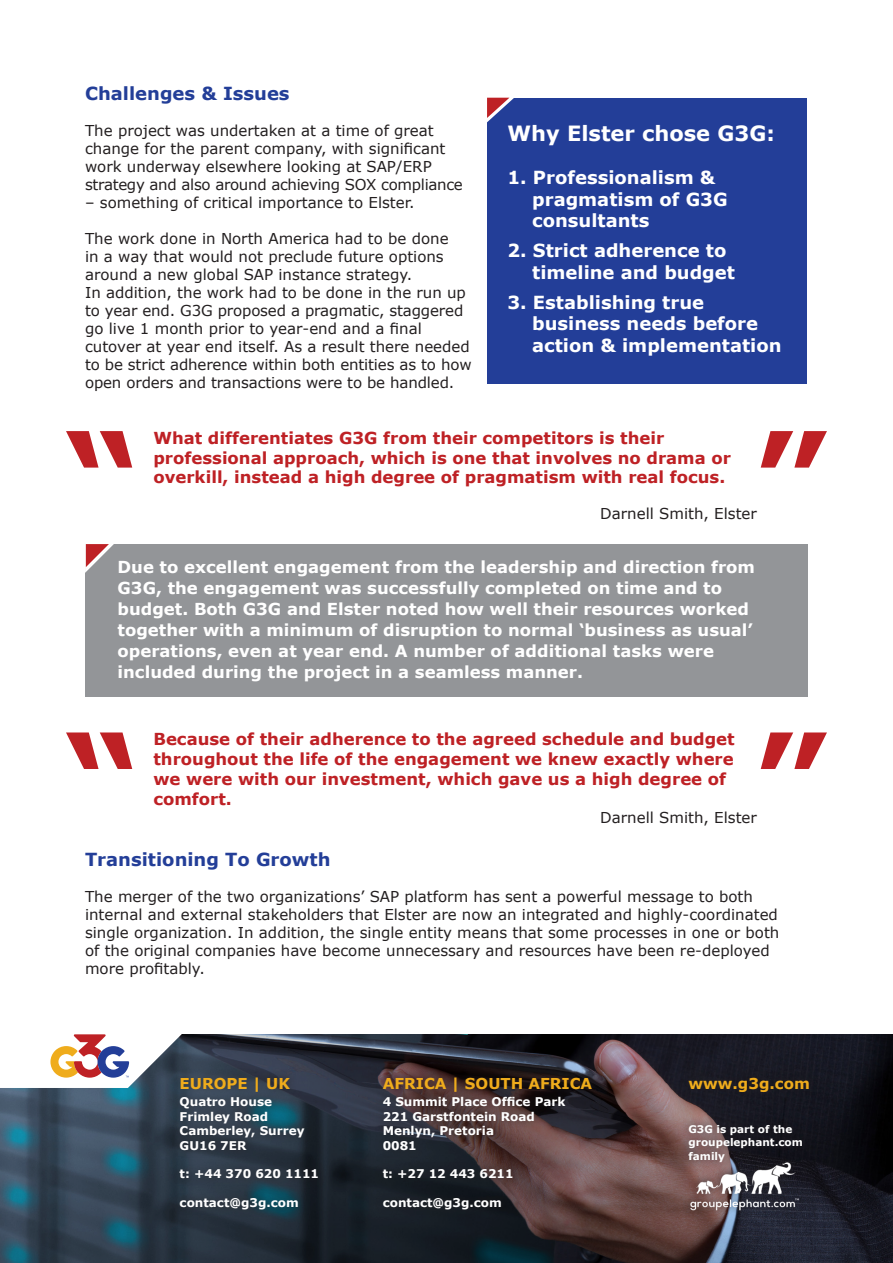
<style>
.page{position:relative;width:893px;height:1263px;background:#fff}
.page>*{position:absolute;margin:0;border:0;box-sizing:border-box;transform-origin:0 0}
.t1{font:700 21px "Verdana";color:#fff}
.t2{font:700 18px "Verdana";color:#fff}
.t3{font:700 18px "Verdana";color:#233e98}
.t4{font:700 16.5px/21px "Verdana";color:#fff}
.t5{font:700 16.5px/19.8px "Verdana";color:#be2125}
.t6{font:15px/18px "Verdana";color:#231f20}
.t7{font:700 15px "Verdana";color:#efac1c}
.t8{font:700 12px "Verdana";color:#fff}
.t9{font:700 10.5px "Verdana";color:#fff}
</style>
<div class="page">
<svg style="left:0;top:1034px;width:893px;height:229px;background:#2e323c"></svg>
<svg style="left:0;top:1034px;width:199px;height:54px"></svg>
<svg style="left:66px;top:431px;width:66px;height:37px"></svg>
<svg style="left:761px;top:431px;width:66px;height:37px"></svg>
<svg style="left:66px;top:732px;width:66px;height:37px"></svg>
<svg style="left:761px;top:732px;width:66px;height:37px"></svg>
<div style="left:487px;top:98px;width:320px;height:285px;background:#233e98"></div>
<svg style="left:487px;top:97px;width:27px;height:26px"></svg>
<div style="left:86px;top:544px;width:722px;height:153px;background:#939598"></div>
<svg style="left:85px;top:544px;width:29px;height:29px"></svg>
<div style="left:172px;top:1068px;width:154px;height:150px;background:#231f20;opacity:.75"></div>
<div style="left:375px;top:1068px;width:225px;height:150px;background:#231f20;opacity:.75"></div>
<div style="left:680px;top:1069px;width:138px;height:101px;background:#231f20;opacity:.75"></div>
<div style="left:682px;top:1153px;width:124px;height:65px;background:#231f20;opacity:.8"></div>
<img style="left:688px;top:1160px;width:113px;height:51px">
<p class="t3" style="left:85px;top:81px;width:206px">Challenges &amp; Issues</p>
<p class="t6" style="left:85px;top:121px;width:379px">The project was undertaken at a time of great change for the parent company, with significant work underway elsewhere looking at SAP/ERP strategy and also around achieving SOX compliance</p>
<p class="t6" style="left:85px;top:193px;width:331px">– something of critical importance to Elster.</p>
<p class="t6" style="left:85px;top:229px;width:365px">The work done in North America had to be done in a way that would not preclude future options around a new global SAP instance strategy.</p>
<p class="t6" style="left:85px;top:283px;width:388px">In addition, the work had to be done in the run up to year end. G3G proposed a pragmatic, staggered go live 1 month prior to year-end and a final cutover at year end itself. As a result there needed to be strict adherence within both entities as to how open orders and transactions were to be handled.</p>
<p class="t1" style="left:507px;top:118px;width:269px">Why Elster chose G3G:</p>
<p class="t2" style="left:507px;top:165px;width:209px">1. Professionalism &amp;</p>
<p class="t2" style="left:532px;top:186px;width:197px">pragmatism of G3G</p>
<p class="t2" style="left:532px;top:208px;width:119px">consultants</p>
<p class="t2" style="left:507px;top:238px;width:220px">2. Strict adherence to</p>
<p class="t2" style="left:532px;top:259px;width:204px">timeline and budget</p>
<p class="t2" style="left:507px;top:289px;width:198px">3. Establishing true</p>
<p class="t2" style="left:532px;top:311px;width:228px">business needs before</p>
<p class="t2" style="left:532px;top:333px;width:251px">action &amp; implementation</p>
<p class="t5" style="left:153px;top:427px;width:579px">What differentiates G3G from their competitors is their professional approach, which is one that involves no drama or overkill, instead a high degree of pragmatism with real focus.</p>
<p class="t6" style="left:600px;top:505px;width:158px">Darnell Smith, Elster</p>
<p class="t4" style="left:118px;top:556px;width:639px">Due to excellent engagement from the leadership and direction from G3G, the engagement was successfully completed on time and to budget. Both G3G and Elster noted how well their resources worked together with a minimum of disruption to normal ‘business as usual’ operations, even at year end. A number of additional tasks were included during the project in a seamless manner.</p>
<p class="t5" style="left:153px;top:729px;width:583px">Because of their adherence to the agreed schedule and budget throughout the life of the engagement we knew exactly where we were with our investment, which gave us a high degree of comfort.</p>
<p class="t6" style="left:600px;top:808px;width:158px">Darnell Smith, Elster</p>
<p class="t3" style="left:85px;top:847px;width:247px">Transitioning To Growth</p>
<p class="t6" style="left:85px;top:888px;width:669px">The merger of the two organizations’ SAP platform has sent a powerful message to both</p>
<p class="t6" style="left:85px;top:906px;width:696px">internal and external stakeholders that Elster are now an integrated and highly-coordinated single organization. In addition, the single entity means that some processes in one or both</p>
<p class="t6" style="left:85px;top:942px;width:686px">of the original companies have become unnecessary and resources have been re-deployed</p>
<p class="t6" style="left:85px;top:960px;width:121px">more profitably.</p>
<p class="t7" style="left:180px;top:1073px;width:112px">EUROPE | UK</p>
<p class="t8" style="left:180px;top:1093px;width:94px">Quatro House</p>
<p class="t8" style="left:180px;top:1108px;width:90px">Frimley Road</p>
<p class="t8" style="left:180px;top:1122px;width:126px">Camberley, Surrey</p>
<p class="t8" style="left:180px;top:1137px;width:68px">GU16 7ER</p>
<p class="t8" style="left:180px;top:1165px;width:141px">t: +44 370 620 1111</p>
<p class="t8" style="left:180px;top:1194px;width:121px">contact@g3g.com</p>
<p class="t7" style="left:383px;top:1073px;width:211px">AFRICA | SOUTH AFRICA</p>
<p class="t8" style="left:383px;top:1093px;width:184px">4 Summit Place Office Park</p>
<p class="t8" style="left:383px;top:1108px;width:154px">221 Garstfontein Road</p>
<p class="t8" style="left:383px;top:1122px;width:113px">Menlyn, Pretoria</p>
<p class="t8" style="left:383px;top:1137px;width:36px">0081</p>
<p class="t8" style="left:383px;top:1165px;width:132px">t: +27 12 443 6211</p>
<p class="t8" style="left:383px;top:1194px;width:121px">contact@g3g.com</p>
<p class="t7" style="left:688px;top:1073px;width:123px">www.g3g.com</p>
<p class="t9" style="left:688px;top:1121px;width:105px">G3G is part of the</p>
<p class="t9" style="left:688px;top:1135px;width:116px">groupelephant.com</p>
<p class="t9" style="left:688px;top:1148px;width:38px">family</p>
</div>
